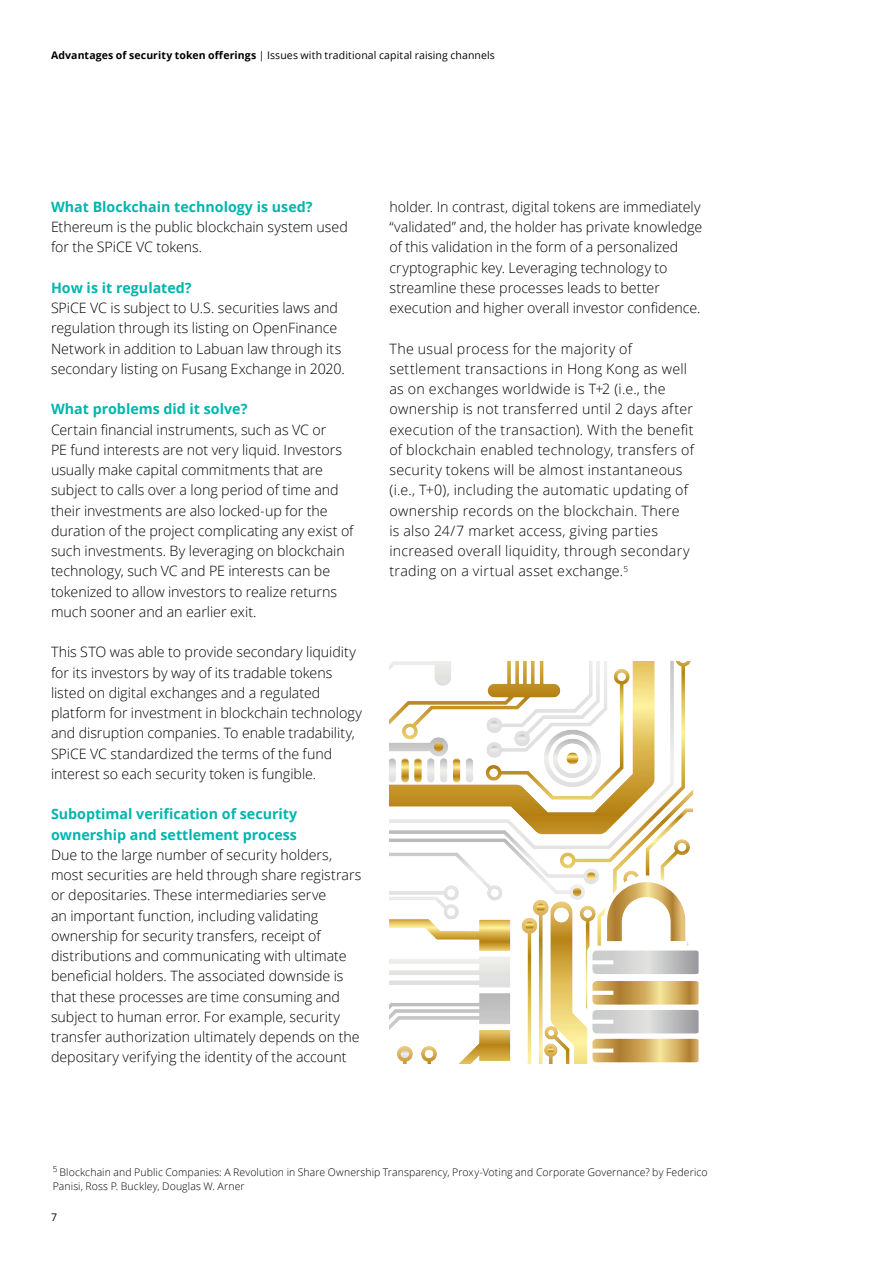
<style>
.page{position:relative;width:893px;height:1263px;background:#fff}
.page>*{position:absolute;margin:0;border:0;box-sizing:border-box;transform-origin:0 0}
.t1{font:300 14.25px/20.2px "Open Sans";color:#000}
.t2{font:300 14.25px/20.2px "Open Sans";letter-spacing:.02em;color:#000}
.t3{font:700 14.25px/20.2px "Open Sans";color:#00b5ae}
.t4{font:300 10.5px/13.5px "Open Sans";letter-spacing:.01em;color:#000}
.t5{font:10.5px "Open Sans";letter-spacing:.01em;color:#000}
.t6{font:300 8.25px "Open Sans";color:#000}
.s1{font-weight:700}
</style>
<div class="page">
<img style="left:389px;top:662px;width:305px;height:402px">
<div style="left:587px;top:945px;width:116px;height:123px;background:#fff;border-radius:6px"></div>
<div style="left:602px;top:875px;width:87px;height:112px;background:#fff;border-radius:50%"></div>
<svg style="left:592px;top:950px;width:107px;height:24px;background:#cbcbcc"></svg>
<svg style="left:592px;top:1010px;width:107px;height:23px;background:#cacacb"></svg>
<svg style="left:607px;top:882px;width:78px;height:59px"></svg>
<svg style="left:592px;top:981px;width:107px;height:23px;background:#d0ac62"></svg>
<svg style="left:592px;top:1039px;width:107px;height:23px;background:#cfac62"></svg>
<p class="t5" style="left:51px;top:48px;width:445px"><span class="s1">Advantages of security token offerings</span> | Issues with traditional capital raising channels</p>
<p class="t3" style="left:51px;top:196px;width:263px">What Blockchain technology is used?</p>
<p class="t1" style="left:51px;top:216px;width:298px">Ethereum is the public blockchain system used for the SPiCE VC tokens.</p>
<p class="t3" style="left:51px;top:277px;width:142px">How is it regulated?</p>
<p class="t1" style="left:51px;top:297px;width:295px">SPiCE VC is subject to U.S. securities laws and regulation through its listing on OpenFinance Network in addition to Labuan law through its secondary listing on Fusang Exchange in 2020.</p>
<p class="t3" style="left:51px;top:399px;width:198px">What problems did it solve?</p>
<p class="t1" style="left:51px;top:419px;width:304px">Certain financial instruments, such as VC or<br>PE fund interests are not very liquid. Investors usually make capital commitments that are subject to calls over a long period of time and their investments are also locked-up for the duration of the project complicating any exist of such investments. By leveraging on blockchain technology, such VC and PE interests can be tokenized to allow investors to realize returns much sooner and an earlier exit.</p>
<p class="t1" style="left:51px;top:642px;width:312px">This STO was able to provide secondary liquidity for its investors by way of its tradable tokens listed on digital exchanges and a regulated platform for investment in blockchain technology and disruption companies. To enable tradability, SPiCE VC standardized the terms of the fund interest so each security token is fungible.</p>
<p class="t3" style="left:51px;top:804px;width:248px">Suboptimal verification of security ownership and settlement process</p>
<p class="t1" style="left:51px;top:844px;width:312px">Due to the large number of security holders, most securities are held through share registrars or depositaries. These intermediaries serve<br>an important function, including validating ownership for security transfers, receipt of distributions and communicating with ultimate beneficial holders. The associated downside is that these processes are time consuming and subject to human error. For example, security transfer authorization ultimately depends on the depositary verifying the identity of the account</p>
<p class="t1" style="left:389px;top:196px;width:314px">holder. In contrast, digital tokens are immediately “validated” and, the holder has private knowledge of this validation in the form of a personalized cryptographic key. Leveraging technology to streamline these processes leads to better execution and higher overall investor confidence.</p>
<p class="t2" style="left:389px;top:338px;width:306px">The usual process for the majority of settlement transactions in Hong Kong as well as on exchanges worldwide is T+2 (i.e., the ownership is not transferred until 2 days after execution of the transaction). With the benefit of blockchain enabled technology, transfers of security tokens will be almost instantaneous (i.e., T+0), including the automatic updating of ownership records on the blockchain. There<br>is also 24/7 market access, giving parties increased overall liquidity, through secondary trading on a virtual asset exchange.<sup>5</sup></p>
<p class="t6" style="left:53px;top:1163px;width:6px">5</p>
<p class="t4" style="left:53px;top:1165px;width:656px;text-indent:7px">Blockchain and Public Companies: A Revolution in Share Ownership Transparency, Proxy-Voting and Corporate Governance? by Federico<br>Panisi, Ross P. Buckley, Douglas W. Arner</p>
<p class="t5" style="left:51px;top:1210px;width:8px">7</p>
</div>
